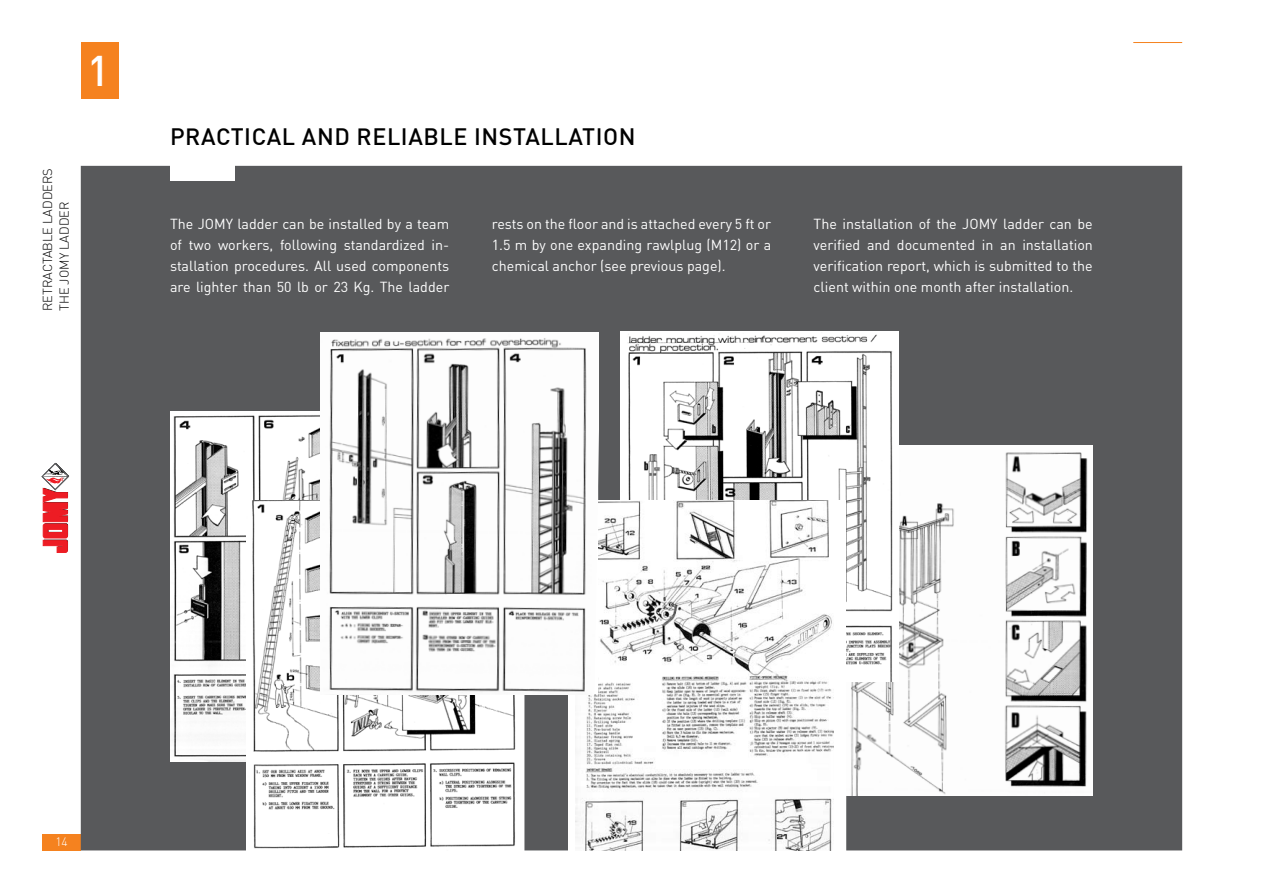
<style>
.page{position:relative;width:1263px;height:893px;background:#fff}
.page>*{position:absolute;margin:0;border:0;box-sizing:border-box;transform-origin:0 0}
.t1{font:500 42px "DIN";color:#fff}
.t2{font:500 23.25px "DIN";letter-spacing:.025em;color:#000}
.t3{font:14.25px/21px "DIN";color:#fff;text-align:justify}
.t4{font:300 12.75px/16.5px "DIN";color:#000}
.t5{font:300 12px "DIN";color:#fff}
.t6{font:2.1px "Helvetica";color:#000}
</style>
<div class="page">
<div style="left:81px;top:43px;width:37px;height:56px;background:#f5821f"></div>
<hr style="left:1133px;top:42px;width:49px;height:1px;background:#f5821f">
<div style="left:43px;top:834px;width:38px;height:16px;background:#f5821f"></div>
<svg style="left:42px;top:463px;width:27px;height:90px"></svg>
<div style="left:81px;top:166px;width:1101px;height:684px;background:#58595b"></div>
<div style="left:170px;top:152px;width:65px;height:29px;background:#fff"></div>
<img style="left:170px;top:411px;width:150px;height:350px">
<img style="left:247px;top:500px;width:276px;height:350px">
<img style="left:846px;top:445px;width:247px;height:350px">
<img style="left:621px;top:332px;width:278px;height:350px">
<div style="left:568px;top:500px;width:278px;height:350px;background:#fff"></div>
<img style="left:576px;top:500px;width:258px;height:350px">
<img style="left:320px;top:333px;width:278px;height:361px">
<h1 class="t1" style="left:87px;top:44px;width:24px">1</h1>
<p class="t4" style="left:39px;top:311px;width:145px;rotate:-90deg">Retractable ladders<br>The JOMY ladder</p>
<p class="t6" style="left:62px;top:479px;width:3px;rotate:-90deg">®</p>
<h2 class="t2" style="left:170px;top:122px;width:467px">PRACTICAL AND RELIABLE INSTALLATION</h2>
<p class="t3" style="left:170px;top:213px;width:281px">The JOMY ladder can be installed by a team of two workers, following standardized in&shy;stallation procedures. All used components are lighter than 50 lb or 23 Kg. The ladder</p>
<p class="t3" style="left:492px;top:213px;width:281px">rests on the floor and is attached every 5 ft or 1.5 m by one expanding rawlplug (M12) or a chemical anchor (see previous page).</p>
<p class="t3" style="left:814px;top:213px;width:281px">The installation of the JOMY ladder can be verified and documented in an installation verification report, which is submitted to the client within one month after installation.</p>
<p class="t5" style="left:55px;top:834px;width:7px">14</p>
</div>
